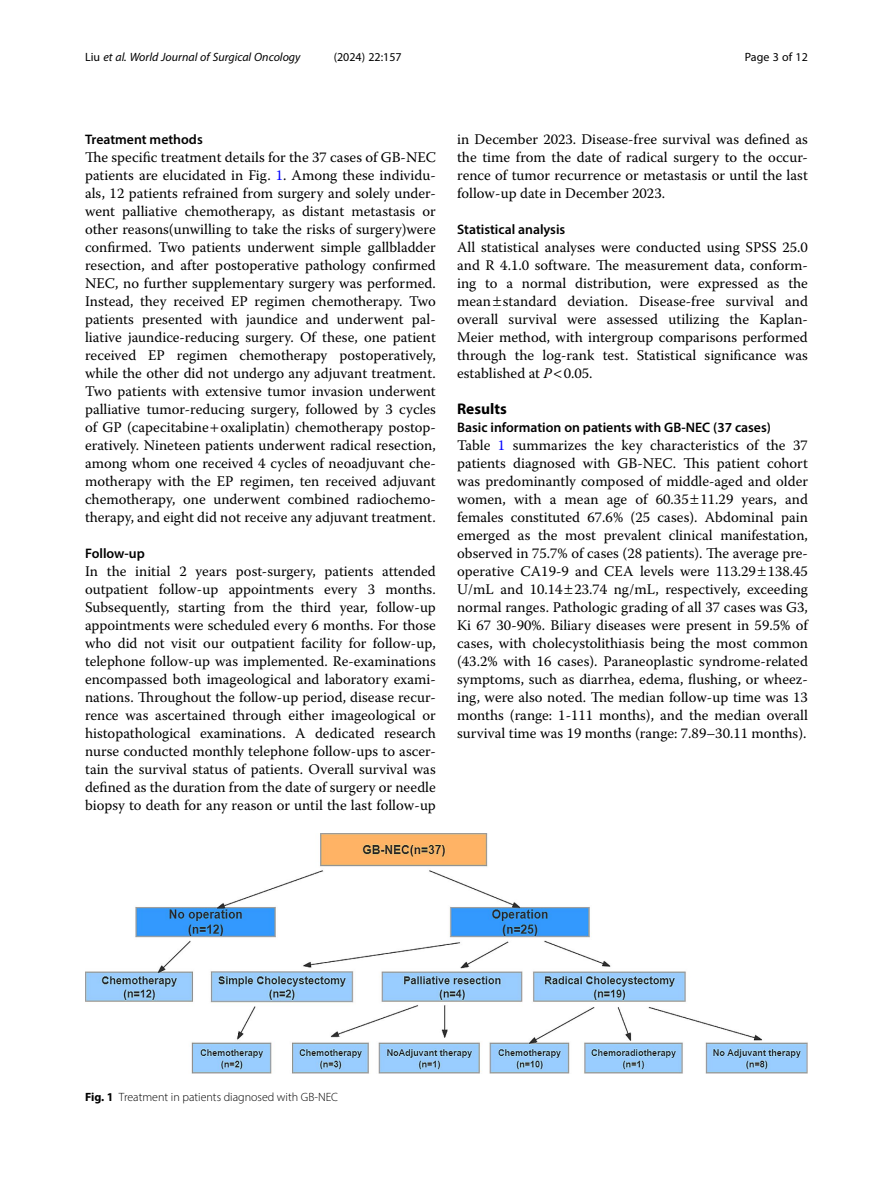
<style>
.page{position:relative;width:893px;height:1191px;background:#fff}
.page>*{position:absolute;margin:0;border:0;box-sizing:border-box;transform-origin:0 0}
.Head_1{font:700 15.45px "Myriad Pro";color:#000}
.Body_Text{font:14.7px/18px "Warnock Pro";color:#000;text-align:justify}
.Head_2_After_1{font:600 13.8px "Myriad Pro";color:#000}
.Head_2{font:600 13.8px "Myriad Pro";color:#000}
.Figure_Caption{font:300 12px "Myriad Pro";color:#000}
.t1{font:italic 12px "Myriad Pro";color:#000}
.t2{font:12px "Myriad Pro";color:#000}
.s1{font-style:normal}
.s2{color:#00f}
.s3{font-style:italic}
.s4{font-weight:700}
</style>
<div class="page">
<img style="left:85px;top:833px;width:723px;height:241px">
<p class="t1" style="left:85px;top:50px;width:217px"><span class="s1">Liu</span> et al. World Journal of Surgical Oncology</p>
<p class="t2" style="left:334px;top:50px;width:70px">(2024) 22:157</p>
<p class="t2" style="left:745px;top:50px;width:65px">Page 3 of 12</p>
<p class="Head_2" style="left:85px;top:131px;width:119px">Treatment methods</p>
<p class="Body_Text" style="left:85px;top:148px;width:352px">The specific treatment details for the 37 cases of GB-NEC patients are elucidated in Fig. <span class="s2">1</span>. Among these individu&shy;als, 12 patients refrained from surgery and solely under&shy;went palliative chemotherapy, as distant metastasis or other reasons(unwilling to take the risks of surgery)were confirmed. Two patients underwent simple gallbladder resection, and after postoperative pathology confirmed NEC, no further supplementary surgery was performed.<br>Instead, they received EP regimen chemotherapy. Two patients presented with jaundice and underwent pal&shy;liative jaundice-reducing surgery. Of these, one patient received EP regimen chemotherapy postoperatively, while the other did not undergo any adjuvant treatment.<br>Two patients with extensive tumor invasion underwent palliative tumor-reducing surgery, followed by 3 cycles of GP (capecitabine oxaliplatin) chemotherapy postop&shy;eratively. Nineteen patients underwent radical resection, among whom one received 4 cycles of neoadjuvant che&shy;motherapy with the EP regimen, ten received adjuvant chemotherapy, one underwent combined radiochemo&shy;therapy, and eight did not receive any adjuvant treatment.</p>
<p class="Head_2" style="left:85px;top:545px;width:61px">Follow-up</p>
<p class="Body_Text" style="left:85px;top:562px;width:352px">In the initial 2 years post-surgery, patients attended outpatient follow-up appointments every 3 months.<br>Subsequently, starting from the third year, follow-up appointments were scheduled every 6 months. For those who did not visit our outpatient facility for follow-up, telephone follow-up was implemented. Re-examinations encompassed both imageological and laboratory exami&shy;nations. Throughout the follow-up period, disease recur&shy;rence was ascertained through either imageological or histopathological examinations. A dedicated research nurse conducted monthly telephone follow-ups to ascer&shy;tain the survival status of patients. Overall survival was defined as the duration from the date of surgery or needle biopsy to death for any reason or until the last follow-up</p>
<p class="Body_Text" style="left:457px;top:130px;width:352px">in December 2023. Disease-free survival was defined as the time from the date of radical surgery to the occur&shy;rence of tumor recurrence or metastasis or until the last follow-up date in December 2023.</p>
<p class="Head_2" style="left:457px;top:221px;width:110px">Statistical analysis</p>
<p class="Body_Text" style="left:457px;top:238px;width:352px">All statistical analyses were conducted using SPSS 25.0 and R 4.1.0 software. The measurement data, conform&shy;ing to a normal distribution, were expressed as the mean standard deviation. Disease-free survival and overall survival were assessed utilizing the Kaplan-Meier method, with intergroup comparisons performed through the log-rank test. Statistical significance was established at <span class="s3">P</span> 0.05.</p>
<p class="Head_1" style="left:457px;top:399px;width:51px">Results</p>
<p class="Head_2_After_1" style="left:457px;top:419px;width:315px">Basic information on patients with GB-NEC (37 cases)</p>
<p class="Body_Text" style="left:457px;top:436px;width:352px">Table <span class="s2">1</span> summarizes the key characteristics of the 37 patients diagnosed with GB-NEC. This patient cohort was predominantly composed of middle-aged and older women, with a mean age of 60.35 11.29 years, and females constituted 67.6% (25 cases). Abdominal pain emerged as the most prevalent clinical manifestation, observed in 75.7% of cases (28 patients). The average pre&shy;operative CA19-9 and CEA levels were 113.29 138.45<br>U/mL and 10.14 23.74 ng/mL, respectively, exceeding normal ranges. Pathologic grading of all 37 cases was G3, Ki 67 30-90%. Biliary diseases were present in 59.5% of cases, with cholecystolithiasis being the most common (43.2% with 16 cases). Paraneoplastic syndrome-related symptoms, such as diarrhea, edema, flushing, or wheez&shy;ing, were also noted. The median follow-up time was 13 months (range: 1-111 months), and the median overall survival time was 19 months (range: 7.89–30.11 months).</p>
<p class="Figure_Caption" style="left:85px;top:1089px;width:255px"><span class="s4">Fig. 1</span> Treatment in patients diagnosed with GB-NEC</p>
</div>
